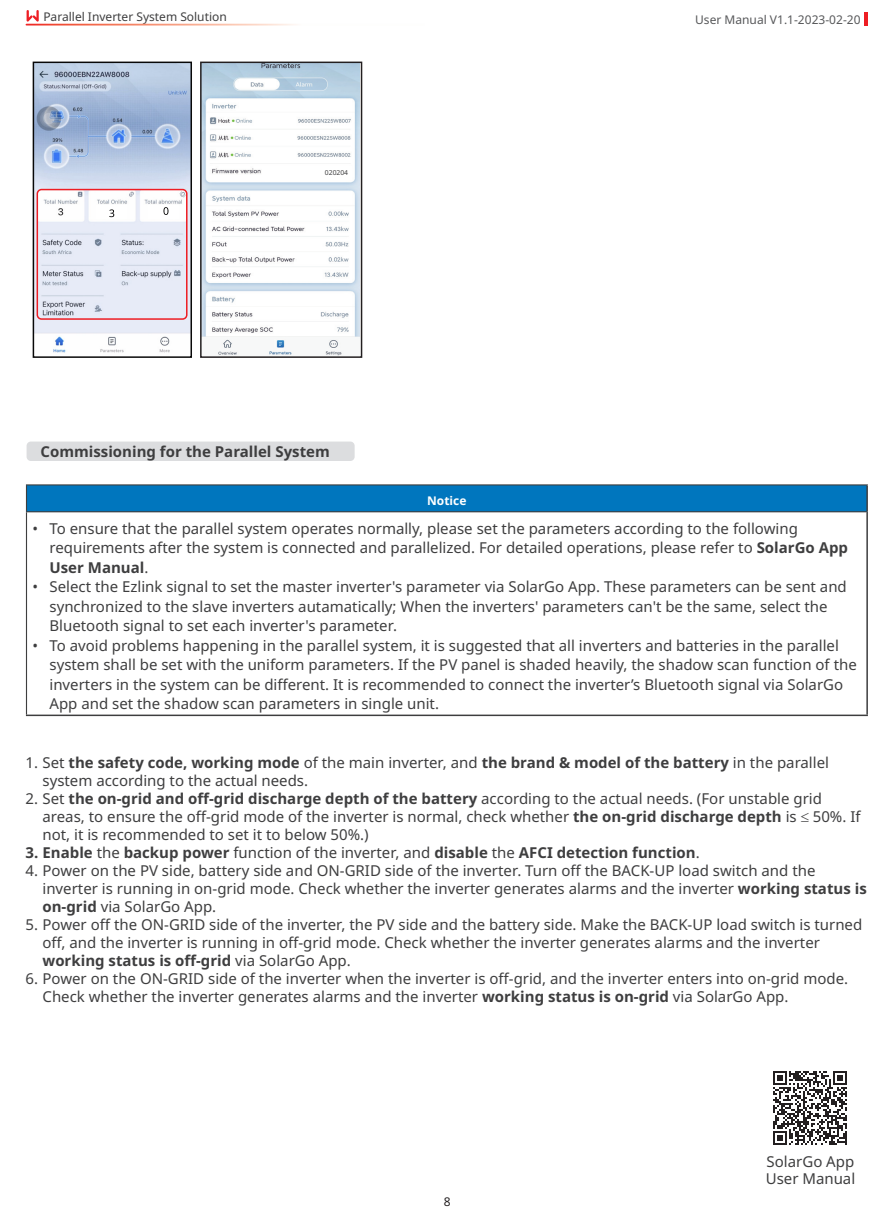
<style>
.page{position:relative;width:893px;height:1212px;background:#fff}
.page>*{position:absolute;margin:0;border:0;box-sizing:border-box;transform-origin:0 0}
.节{font:15px/18px "Noto Sans";color:#3e3e3f}
.节-2{font:700 15px "Noto Sans";color:#3e3e3f}
.t1{font:12px "Noto Sans";color:#3e3e3f}
.t2{font:12px "Noto Sans";color:#57585a}
.t3{font:700 12px "Noto Sans";color:#fff}
.t4{font:12px "Noto Sans";color:#231f20}
.t5{font:6.75px "Noto Sans";color:#3e3e3f}
.s1{font-weight:700}
.s2{font-weight:400}
</style>
<div class="page">
<hr style="left:864px;top:12px;width:3px;height:14px;background:#ee1d23">
<svg style="left:27px;top:10px;width:12px;height:12px"></svg>
<img style="left:203px;top:65px;width:156px;height:290px">
<div style="left:200px;top:62px;width:162px;height:296px;border:2px solid #231f20"></div>
<div style="left:27px;top:441px;width:328px;height:20px;background:#dcdddf;border-radius:4px"></div>
<svg style="left:773px;top:1071px;width:74px;height:74px"></svg>
<div style="left:26px;top:485px;width:841px;height:27px;background:#0076be"></div>
<hr style="left:26px;top:484px;width:842px;height:1px;background:#3e3e3f">
<svg style="left:26px;top:485px;width:1px;height:26px"></svg>
<hr style="left:26px;top:511px;width:840px;height:1px;background:#3e3e3f">
<hr style="left:26px;top:512px;width:1px;height:202px;background:#3e3e3f">
<hr style="left:866px;top:485px;width:2px;height:27px;background:#3e3e3f">
<hr style="left:866px;top:512px;width:2px;height:202px;background:#3e3e3f">
<hr style="left:26px;top:714px;width:842px;height:2px;background:#3e3e3f">
<div style="left:322px;top:166px;width:29px;height:11px;background:#fff"></div>
<img style="left:36px;top:65px;width:153px;height:288px">
<div style="left:37px;top:189px;width:151px;height:131px;border:2px solid #ee1d23;border-radius:4px"></div>
<div style="left:33px;top:62px;width:159px;height:296px;border:2px solid #080808"></div>
<div style="left:148px;top:205px;width:31px;height:14px;background:#fff"></div>
<svg style="left:163px;top:207px;width:5px;height:8px"></svg>
<div style="left:97px;top:205px;width:30px;height:14px;background:#fff"></div>
<svg style="left:109px;top:209px;width:5px;height:8px"></svg>
<p class="t1" style="left:43px;top:8px;width:185px">Parallel Inverter System Solution</p>
<p class="t2" style="left:695px;top:11px;width:167px">User Manual V1.1-2023-02-20</p>
<p class="t5" style="left:325px;top:168px;width:25px">020204</p>
<p class="节-2" style="left:41px;top:441px;width:291px">Commissioning for the Parallel System</p>
<p class="t3" style="left:427px;top:492px;width:41px">Notice</p>
<p class="节" style="left:50px;top:519px;width:800px;line-height:19.5px;text-indent:-17px">• To ensure that the parallel system operates normally, please set the parameters according to the following requirements after the system is connected and parallelized. For detailed operations, please refer to <span class="s1">SolarGo App<br>User Manual</span>.</p>
<p class="节" style="left:50px;top:577px;width:799px;line-height:19.5px;text-indent:-17px">• Select the Ezlink signal to set the master inverter's parameter via SolarGo App. These parameters can be sent and synchronized to the slave inverters autamatically; When the inverters' parameters can't be the same, select the<br>Bluetooth signal to set each inverter's parameter.</p>
<p class="节" style="left:50px;top:636px;width:809px;line-height:19.5px;text-indent:-17px">• To avoid problems happening in the parallel system, it is suggested that all inverters and batteries in the parallel system shall be set with the uniform parameters. If the PV panel is shaded heavily, the shadow scan function of the inverters in the system can be different. It is recommended to connect the inverter’s Bluetooth signal via SolarGo App and set the shadow scan parameters in single unit.</p>
<p class="节" style="left:43px;top:754px;width:788px;text-indent:-17px">1. Set <span class="s1">the safety code, working mode</span> of the main inverter, and <span class="s1">the brand &amp; model of the battery</span> in the parallel system according to the actual needs.</p>
<p class="节" style="left:43px;top:790px;width:820px;text-indent:-17px">2. Set <span class="s1">the on-grid and off-grid discharge depth of the battery</span> according to the actual needs. (For unstable grid areas, to ensure the off-grid mode of the inverter is normal, check whether <span class="s1">the on-grid discharge depth</span> is ≤ 50%. If not, it is recommended to set it to below 50%.)</p>
<p class="节-2" style="left:26px;top:842px;width:676px">3. Enable <span class="s2">the</span> backup power <span class="s2">function of the inverter, and</span> disable <span class="s2">the</span> AFCI detection function<span class="s2">.</span></p>
<p class="节" style="left:43px;top:862px;width:826px;text-indent:-17px">4. Power on the PV side, battery side and ON-GRID side of the inverter. Turn off the BACK-UP load switch and the inverter is running in on-grid mode. Check whether the inverter generates alarms and the inverter <span class="s1">working status is on-grid</span> via SolarGo App.</p>
<p class="节" style="left:43px;top:916px;width:821px;text-indent:-17px">5. Power off the ON-GRID side of the inverter, the PV side and the battery side. Make the BACK-UP load switch is turned off, and the inverter is running in off-grid mode. Check whether the inverter generates alarms and the inverter <span class="s1">working status is off-grid</span> via SolarGo App.</p>
<p class="节" style="left:43px;top:970px;width:807px;text-indent:-17px">6. Power on the ON-GRID side of the inverter when the inverter is off-grid, and the inverter enters into on-grid mode.<br>Check whether the inverter generates alarms and the inverter <span class="s1">working status is on-grid</span> via SolarGo App.</p>
<p class="t4" style="left:444px;top:1193px;width:8px">8</p>
<p class="节" style="left:767px;top:1153px;width:89px">SolarGo App</p>
<p class="节" style="left:766px;top:1169px;width:91px">User Manual</p>
</div>
